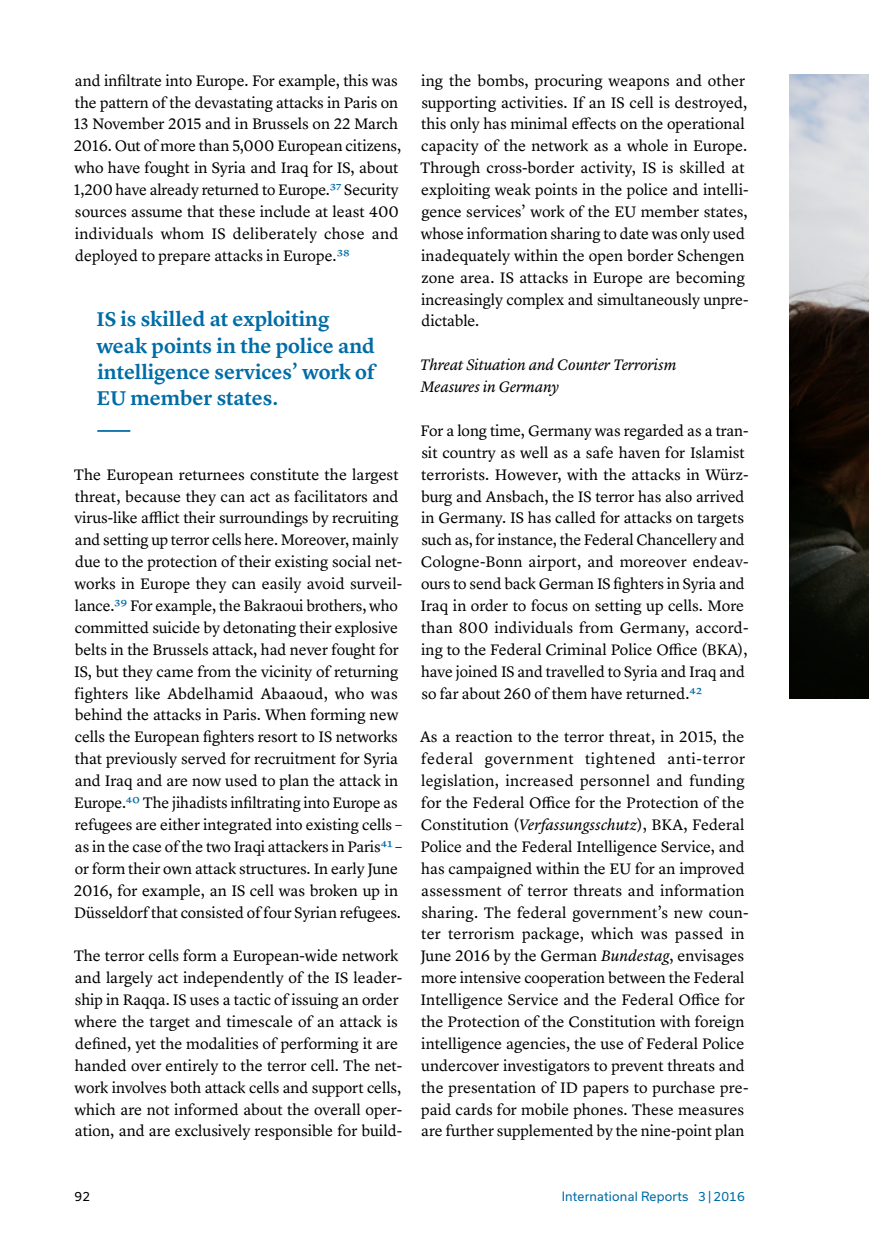
<style>
.page{position:relative;width:869px;height:1246px;background:#fff}
.page>*{position:absolute;margin:0;border:0;box-sizing:border-box;transform-origin:0 0}
.t1{font:600 20.65px/26.2px "Lyon Text";color:#006ca6}
.text{font:15.75px/21.9px "Lyon Text";color:#000}
.t2{font:italic 15.75px/21.9px "Lyon Text";letter-spacing:-.01em;color:#000}
.t3{font:12.25px "Usual";letter-spacing:.015em;color:#006ca6}
.t4{font:12.25px "Usual";color:#000}
.s1{color:#006ca6}
.s2{font-style:italic}
</style>
<div class="page">
<hr style="left:97px;top:430px;width:33px;height:2px;background:#006ca6">
<img style="left:789px;top:75px;width:79px;height:623px">
<p class="text" style="left:74px;top:68px;width:329px">and infiltrate into Europe. For example, this was the pattern of the devastating attacks in Paris on 13 November 2015 and in Brussels on 22 March 2016. Out of more than 5,000 European citizens, who have fought in Syria and Iraq for IS, about 1,200 have already returned to Europe.<span class="s1">37</span> Security sources assume that these include at least 400 individuals whom IS deliberately chose and deployed to prepare attacks in Europe.<span class="s1">38</span></p>
<p class="t1" style="left:96px;top:305px;width:280px">IS is skilled at exploiting weak points in the police and intelligence services’ work of<br>EU member states.</p>
<p class="text" style="left:74px;top:462px;width:330px">The European returnees constitute the largest threat, because they can act as facilitators and virus-like afflict their surroundings by recruiting and setting up terror cells here. Moreover, mainly due to the protection of their existing social net&shy;works in Europe they can easily avoid surveil&shy;lance.<span class="s1">39</span> For example, the Bakraoui brothers, who committed suicide by detonating their explosive belts in the Brussels attack, had never fought for IS, but they came from the vicinity of returning fighters like Abdelhamid Abaaoud, who was behind the attacks in Paris. When forming new cells the European fighters resort to IS networks that previously served for recruitment for Syria and Iraq and are now used to plan the attack in Europe.<span class="s1">40</span> The jihadists infiltrating into Europe as refugees are either integrated into existing cells – as in the case of the two Iraqi attackers in Paris<span class="s1">41</span> – or form their own attack structures. In early June 2016, for example, an IS cell was broken up in Düsseldorf that consisted of four Syrian refugees.</p>
<p class="text" style="left:74px;top:943px;width:330px">The terror cells form a European-wide network and largely act independently of the IS leader&shy;ship in Raqqa. IS uses a tactic of issuing an order where the target and timescale of an attack is defined, yet the modalities of performing it are handed over entirely to the terror cell. The net&shy;work involves both attack cells and support cells, which are not informed about the overall oper&shy;ation, and are exclusively responsible for build-</p>
<p class="text" style="left:420px;top:68px;width:330px">ing the bombs, procuring weapons and other supporting activities. If an IS cell is destroyed, this only has minimal effects on the operational capacity of the network as a whole in Europe.<br>Through cross-border activity, IS is skilled at exploiting weak points in the police and intelli&shy;gence services’ work of the EU member states, whose information sharing to date was only used inadequately within the open border Schengen zone area. IS attacks in Europe are becoming increasingly complex and simultaneously unpre&shy;dictable.</p>
<p class="t2" style="left:419px;top:353px;width:258px">Threat Situation and Counter Terrorism<br>Measures in Germany</p>
<p class="text" style="left:420px;top:418px;width:329px">For a long time, Germany was regarded as a tran&shy;sit country as well as a safe haven for Islamist terrorists. However, with the attacks in Würz&shy;burg and Ansbach, the IS terror has also arrived in Germany. IS has called for attacks on targets such as, for instance, the Federal Chancellery and Cologne-Bonn airport, and moreover endeav&shy;ours to send back German IS fighters in Syria and Iraq in order to focus on setting up cells. More than 800 individuals from Germany, accord&shy;ing to the Federal Criminal Police Office (BKA), have joined IS and travelled to Syria and Iraq and so far about 260 of them have returned.<span class="s1">42</span></p>
<p class="text" style="left:420px;top:724px;width:330px">As a reaction to the terror threat, in 2015, the federal government tightened anti-terror legislation, increased personnel and funding for the Federal Office for the Protection of the Constitution (<span class="s2">Verfassungsschutz</span>), BKA, Federal Police and the Federal Intelligence Service, and has campaigned within the EU for an improved assessment of terror threats and information sharing. The federal government’s new coun&shy;ter terrorism package, which was passed in June 2016 by the German <span class="s2">Bundestag</span>, envisages more intensive cooperation between the Federal Intelligence Service and the Federal Office for the Protection of the Constitution with foreign intelligence agencies, the use of Federal Police undercover investigators to prevent threats and the presentation of ID papers to purchase pre&shy;paid cards for mobile phones. These measures are further supplemented by the nine-point plan</p>
<p class="t4" style="left:74px;top:1188px;width:17px">92</p>
<p class="t3" style="left:561px;top:1188px;width:184px">International Reports 3|2016</p>
</div>
